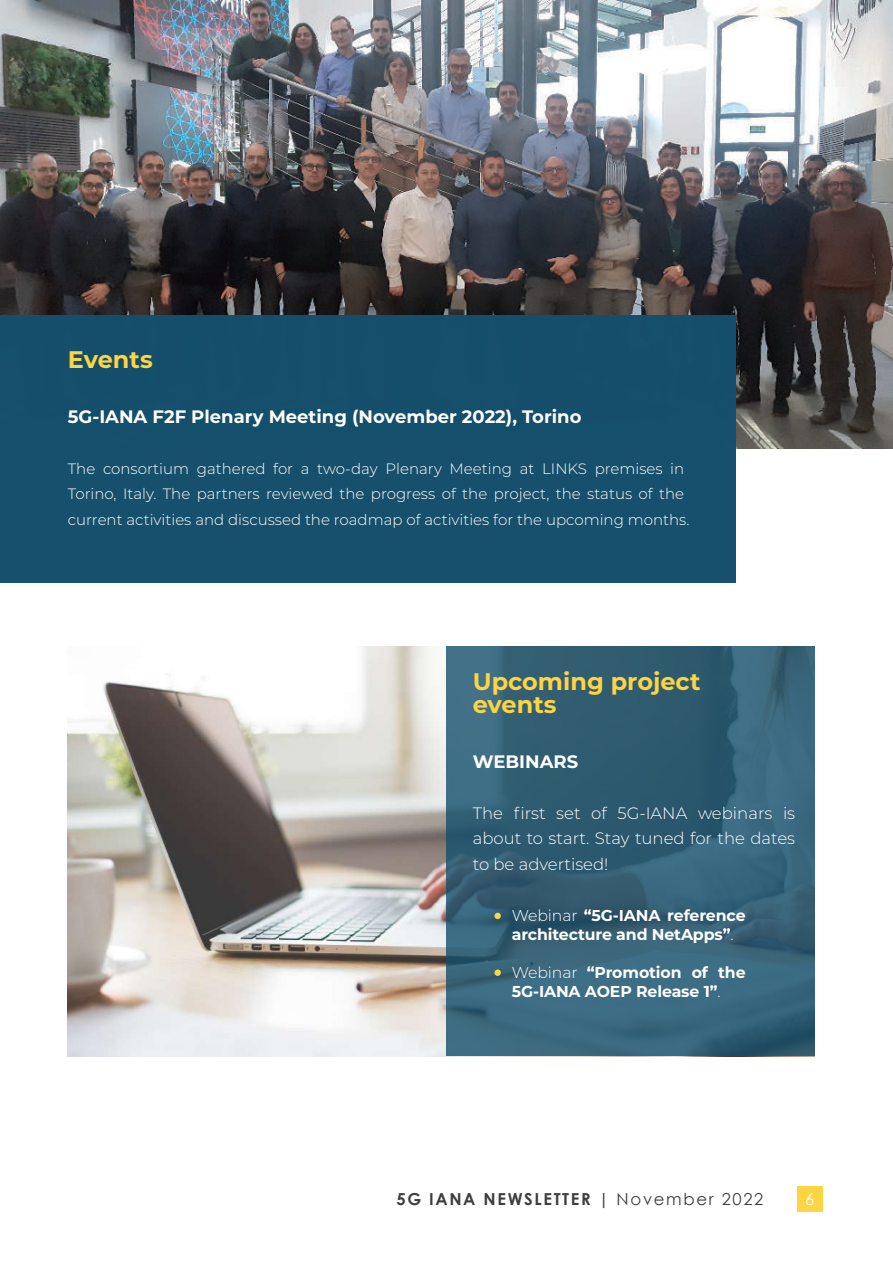
<style>
.page{position:relative;width:893px;height:1263px;background:#fff}
.page>*{position:absolute;margin:0;border:0;box-sizing:border-box;transform-origin:0 0}
.t1{font:700 24px/22.5px "Montserrat";color:#fdd442}
.t2{font:700 18px "Montserrat";color:#fff}
.t3{font:300 16.5px/25.5px "Montserrat";color:#fff;text-align:justify}
.t4{font:700 16.5px "Century Gothic";letter-spacing:.1em;color:#3e3e3f}
.t5{font:16.5px "Century Gothic";color:#fff}
.t6{font:700 15.75px/18.9px "Montserrat";letter-spacing:-.005em;color:#fff}
.t7{font:300 15px/25.5px "Montserrat";color:#fff}
.s1{font-weight:300}
.s2{font-weight:400}
</style>
<div class="page">
<img style="left:68px;top:646px;width:378px;height:410px">
<svg style="left:446px;top:646px;width:369px;height:410px;background:#356177"></svg>
<div style="left:797px;top:1186px;width:26px;height:26px;background:#fdd442"></div>
<img style="left:0;top:0;width:893px;height:449px">
<div style="left:1px;top:315px;width:735px;height:267px;background:#144f6c"></div>
<div style="left:494px;top:913px;width:7px;height:6px;background:#fdd442;border-radius:50%"></div>
<div style="left:494px;top:969px;width:7px;height:7px;background:#fdd442;border-radius:50%"></div>
<h1 class="t1" style="left:68px;top:347px;width:86px">Events</h1>
<p class="t2" style="left:68px;top:403px;width:515px">5G-IANA F2F Plenary Meeting (November 2022), Torino</p>
<p class="t7" style="left:68px;top:455px;width:623px">The consortium gathered for a two-day Plenary Meeting at LINKS premises in<br>Torino, Italy. The partners reviewed the progress of the project, the status of the current activities and discussed the roadmap of activities for the upcoming months.</p>
<h1 class="t1" style="left:473px;top:669px;width:229px">Upcoming project events</h1>
<p class="t2" style="left:473px;top:748px;width:107px">WEBINARS</p>
<p class="t3" style="left:473px;top:800px;width:324px">The first set of 5G-IANA webinars is about to start. Stay tuned for the dates to be advertised!</p>
<p class="t6" style="left:512px;top:905px;width:235px"><span class="s1">Webinar</span> “5G-IANA reference architecture and NetApps”<span class="s1">.</span></p>
<p class="t6" style="left:512px;top:962px;width:235px"><span class="s1">Webinar</span> “Promotion of the<br>5G-IANA AOEP Release 1”<span class="s1">.</span></p>
<p class="t4" style="left:396px;top:1186px;width:368px">5G IANA NEWSLETTER | <span class="s2">November 2022</span></p>
<p class="t5" style="left:805px;top:1187px;width:11px">6</p>
</div>
